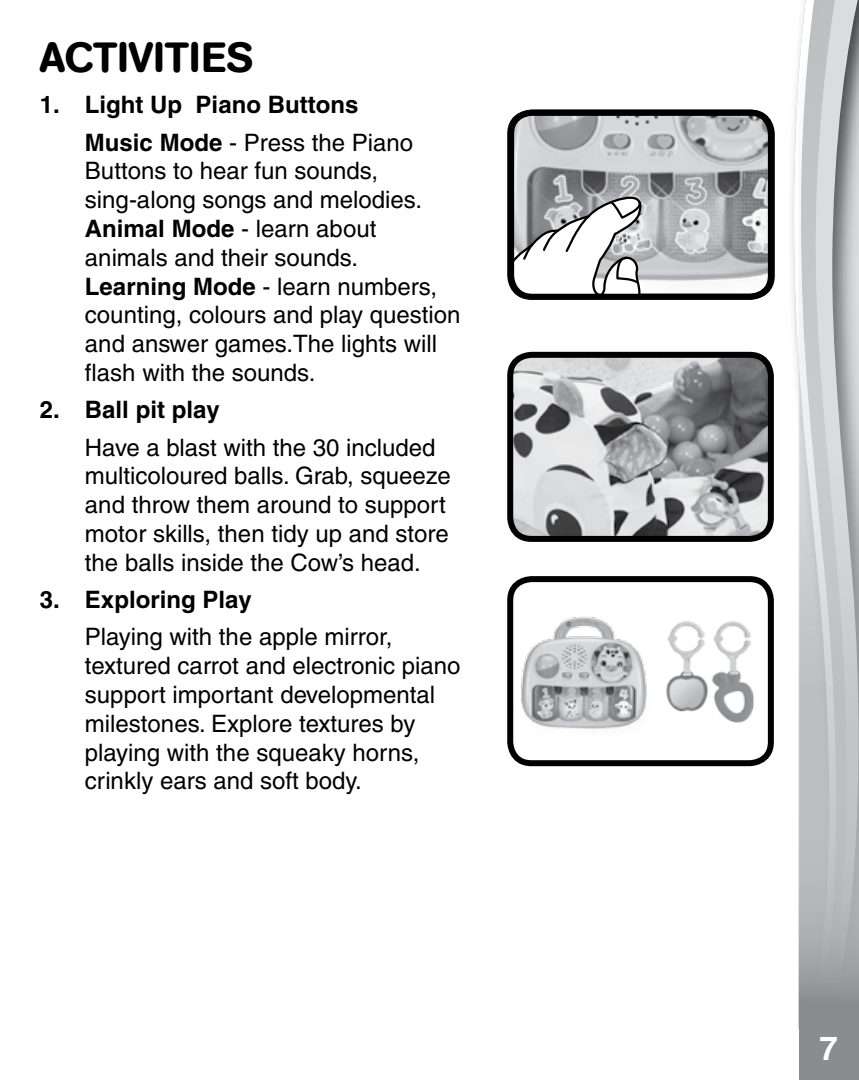
<style>
.page{position:relative;width:859px;height:1080px;background:#fff}
.page>*{position:absolute;margin:0;border:0;box-sizing:border-box;transform-origin:0 0}
.t1{font:500 42px "AG Book Rounded";color:#000}
.t2{font:700 33px "Helvetica";color:#fff}
.t3{font:500 24px/28.8px "Helvetica";color:#000}
.t4{font:700 24px/37.2px "Helvetica";color:#000}
.s1{font-weight:500}
.s2{font-weight:700}
</style>
<div class="page">
<svg style="left:793px;top:55px;width:6px;height:974px"></svg>
<svg style="left:799px;top:0;width:60px;height:1080px;background:#bdbec0"></svg>
<img style="left:515px;top:117px;width:252px;height:176px">
<svg style="left:511px;top:191px;width:134px;height:102px"></svg>
<div style="left:508px;top:110px;width:267px;height:190px;border:6px solid #000;border-radius:21px"></div>
<img style="left:514px;top:359px;width:253px;height:176px">
<div style="left:507px;top:352px;width:267px;height:190px;border:6px solid #000;border-radius:21px"></div>
<img style="left:521px;top:616px;width:126px;height:113px">
<div style="left:507px;top:576px;width:267px;height:190px;border:6px solid #000;border-radius:21px"></div>
<img style="left:666px;top:621px;width:88px;height:102px">
<h1 class="t1" style="left:40px;top:33px;width:215px">ACTIVITIES</h1>
<p class="t4" style="left:85px;top:86px;width:330px;text-indent:-45px">1. Light Up Piano Buttons<br>Music Mode <span class="s1">- Press the Piano</span></p>
<p class="t3" style="left:85px;top:156px;width:377px">Buttons to hear fun sounds, sing-along songs and melodies.<br><span class="s2">Animal Mode</span> - learn about animals and their sounds.<br><span class="s2">Learning Mode</span> - learn numbers, counting, colours and play question and answer games.The lights will flash with the sounds.</p>
<p class="t4" style="left:40px;top:391px;width:181px">2. Ball pit play</p>
<p class="t3" style="left:85px;top:433px;width:367px">Have a blast with the 30 included multicoloured balls. Grab, squeeze and throw them around to support motor skills, then tidy up and store the balls inside the Cow’s head.</p>
<p class="t4" style="left:40px;top:581px;width:213px">3. Exploring Play</p>
<p class="t3" style="left:85px;top:622px;width:377px">Playing with the apple mirror, textured carrot and electronic piano support important developmental milestones. Explore textures by playing with the squeaky horns, crinkly ears and soft body.</p>
<h2 class="t2" style="left:820px;top:1025px;width:25px">7 <sup>7</sup>7</h2>
</div>
